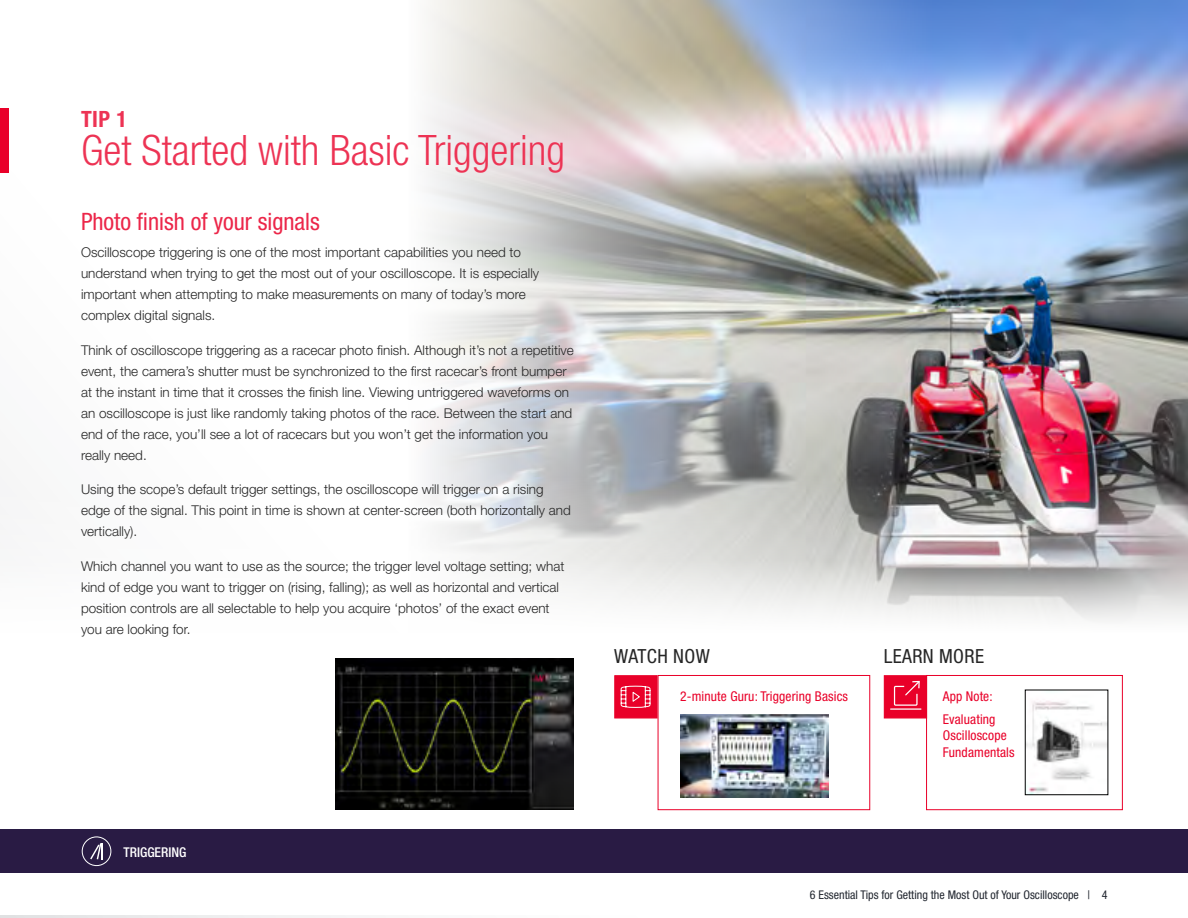
<style>
.page{position:relative;width:1188px;height:918px;background:#fff}
.page>*{position:absolute;margin:0;border:0;box-sizing:border-box;transform-origin:0 0}
.t1{font:300 condensed 42px "Helvetica Neue LT Std";color:#ed3354}
.t2{font:condensed 24px "Helvetica Neue LT Std";color:#ec2649}
.t3{font:700 condensed 22.5px "Helvetica Neue LT Std";color:#ed3354}
.t4{font:condensed 19.5px "Helvetica Neue LT Std";letter-spacing:.02em;color:#262626}
.t5{font:300 13.5px/21px "Helvetica Neue LT Std";color:#262626}
.t6{font:condensed 13.5px/23px "Helvetica Neue LT Std";letter-spacing:.01em;color:#e90029}
.t7{font:500 condensed 13.5px "Helvetica Neue LT Std";color:#fff}
.t8{font:condensed 12px "Helvetica Neue LT Std";color:#222730}
</style>
<div class="page">
<img style="left:428px;top:0;width:760px;height:464px">
<svg style="left:335px;top:476px;width:853px;height:301px"></svg>
<div style="left:0;top:108px;width:9px;height:65px;background:#e90029"></div>
<img style="left:335px;top:659px;width:239px;height:151px">
<div style="left:658px;top:675px;width:212px;height:135px;background:#fff;border:1px solid #e90029"></div>
<div style="left:614px;top:675px;width:44px;height:44px;background:#e90029;border:1px solid #e90029"></div>
<svg style="left:620px;top:685px;width:31px;height:23px"></svg>
<img style="left:680px;top:714px;width:148px;height:83px">
<div style="left:926px;top:675px;width:197px;height:135px;background:#fff;border:1px solid #e90029"></div>
<div style="left:884px;top:675px;width:43px;height:44px;background:#e90029;border:1px solid #e90029"></div>
<hr style="left:891px;top:708px;width:30px;height:2px;background:#fff">
<svg style="left:893px;top:680px;width:27px;height:26px"></svg>
<img style="left:1027px;top:701px;width:79px;height:92px">
<div style="left:0;top:830px;width:1188px;height:43px;background:#291b44"></div>
<div style="left:82px;top:836px;width:30px;height:30px;border:1px solid #fff;border-radius:50%"></div>
<svg style="left:90px;top:843px;width:13px;height:16px"></svg>
<h3 class="t3" style="left:81px;top:106px;width:48px">TIP 1</h3>
<h1 class="t1" style="left:81px;top:126px;width:486px">Get Started with Basic Triggering</h1>
<h2 class="t2" style="left:81px;top:207px;width:240px">Photo finish of your signals</h2>
<p class="t5" style="left:81px;top:242px;width:460px">Oscilloscope triggering is one of the most important capabilities you need to understand when trying to get the most out of your oscilloscope. It is especially important when attempting to make measurements on many of today’s more complex digital signals.</p>
<p class="t5" style="left:81px;top:339px;width:494px">Think of oscilloscope triggering as a racecar photo finish. Although it’s not a repetitive event, the camera’s shutter must be synchronized to the first racecar’s front bumper at the instant in time that it crosses the finish line. Viewing untriggered waveforms on an oscilloscope is just like randomly taking photos of the race. Between the start and end of the race, you’ll see a lot of racecars but you won’t get the information you really need.</p>
<p class="t5" style="left:81px;top:479px;width:491px">Using the scope’s default trigger settings, the oscilloscope will trigger on a rising edge of the signal. This point in time is shown at center-screen (both horizontally and vertically).</p>
<p class="t5" style="left:81px;top:555px;width:485px">Which channel you want to use as the source; the trigger level voltage setting; what kind of edge you want to trigger on (rising, falling); as well as horizontal and vertical position controls are all selectable to help you acquire ‘photos’ of the exact event you are looking for.</p>
<p class="t7" style="left:124px;top:844px;width:64px">TRIGGERING</p>
<h3 class="t4" style="left:614px;top:645px;width:97px">WATCH NOW</h3>
<p class="t6" style="left:680px;top:685px;width:169px">2-minute Guru: Triggering Basics</p>
<h3 class="t4" style="left:884px;top:645px;width:102px">LEARN MORE</h3>
<p class="t6" style="left:943px;top:685px;width:54px">App Note:<br>Evaluating</p>
<p class="t6" style="left:943px;top:728px;width:73px;line-height:16.2px">Oscilloscope<br>Fundamentals</p>
<p class="t8" style="left:810px;top:888px;width:299px">6 Essential Tips for Getting the Most Out of Your Oscilloscope | 4</p>
</div>
